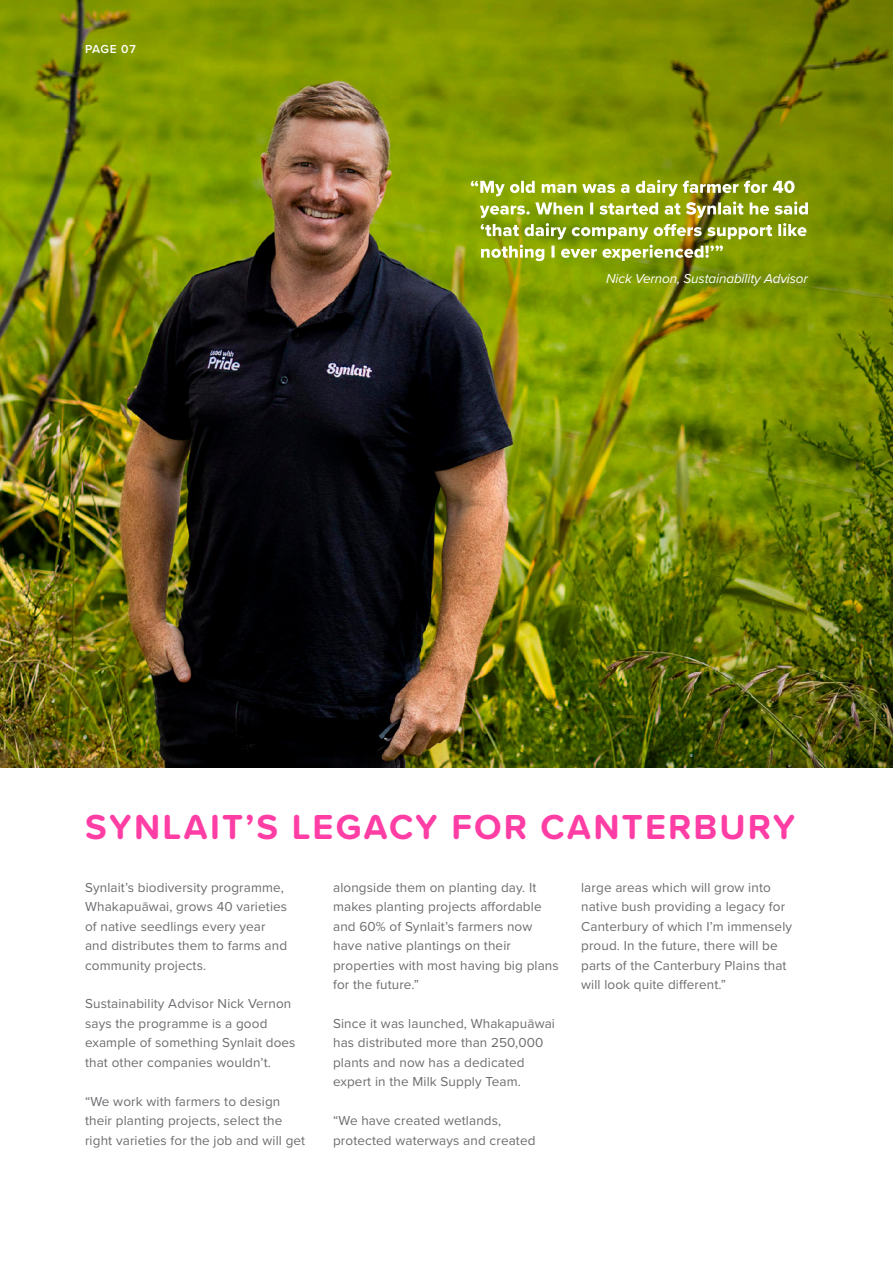
<style>
.page{position:relative;width:893px;height:1263px;background:#fff}
.page>*{position:absolute;margin:0;border:0;box-sizing:border-box;transform-origin:0 0}
.Synlait_AR20_Pink_PS_Subheading_Bold_13_{font:700 36px "Proxima Soft";letter-spacing:.06em;color:#ff3ea5}
.Synlait_AR20_Grey_PN_Section-heading_Hig{font:13.5px/19.5px "Proxima Nova";letter-spacing:.01em;color:#6c6d70}
.Synlait_SR21_Grey_PN_Body_Regular_9_13{font:italic 13.5px "Proxima Nova";letter-spacing:-.01em;color:#fff}
.t1{font:600 12px "Proxima Nova";letter-spacing:.045em;color:#fff}
</style>
<div class="page">
<img style="left:0;top:373px;width:520px;height:394px">
<img style="left:520px;top:373px;width:373px;height:394px">
<img style="left:0;top:0;width:893px;height:373px">
<svg style="left:471px;top:180px;width:337px;height:81px;background:#9fb03b"></svg>
<p class="t1" style="left:85px;top:40px;width:52px">PAGE 07</p>
<p class="Synlait_SR21_Grey_PN_Body_Regular_9_13" style="left:606px;top:268px;width:203px">Nick Vernon, Sustainability Advisor</p>
<p class="Synlait_AR20_Pink_PS_Subheading_Bold_13_" style="left:85px;top:799px;width:712px">SYNLAIT’S LEGACY FOR CANTERBURY</p>
<p class="Synlait_AR20_Grey_PN_Section-heading_Hig" style="left:85px;top:877px;width:204px">Synlait’s biodiversity programme,<br>Whakapuāwai, grows 40 varieties of native seedlings every year and distributes them to farms and community projects.</p>
<p class="Synlait_AR20_Grey_PN_Section-heading_Hig" style="left:85px;top:993px;width:212px">Sustainability Advisor Nick Vernon says the programme is a good example of something Synlait does that other companies wouldn’t.</p>
<p class="Synlait_AR20_Grey_PN_Section-heading_Hig" style="left:85px;top:1091px;width:222px">“We work with farmers to design their planting projects, select the right varieties for the job and will get</p>
<p class="Synlait_AR20_Grey_PN_Section-heading_Hig" style="left:333px;top:877px;width:227px">alongside them on planting day. It makes planting projects affordable and 60% of Synlait’s farmers now have native plantings on their properties with most having big plans for the future.”</p>
<p class="Synlait_AR20_Grey_PN_Section-heading_Hig" style="left:333px;top:1013px;width:223px">Since it was launched, Whakapuāwai has distributed more than 250,000 plants and now has a dedicated expert in the Milk Supply Team.</p>
<p class="Synlait_AR20_Grey_PN_Section-heading_Hig" style="left:333px;top:1110px;width:204px">“We have created wetlands, protected waterways and created</p>
<p class="Synlait_AR20_Grey_PN_Section-heading_Hig" style="left:581px;top:877px;width:212px">large areas which will grow into native bush providing a legacy for Canterbury of which I’m immensely proud. In the future, there will be parts of the Canterbury Plains that will look quite different.”</p>
</div>
